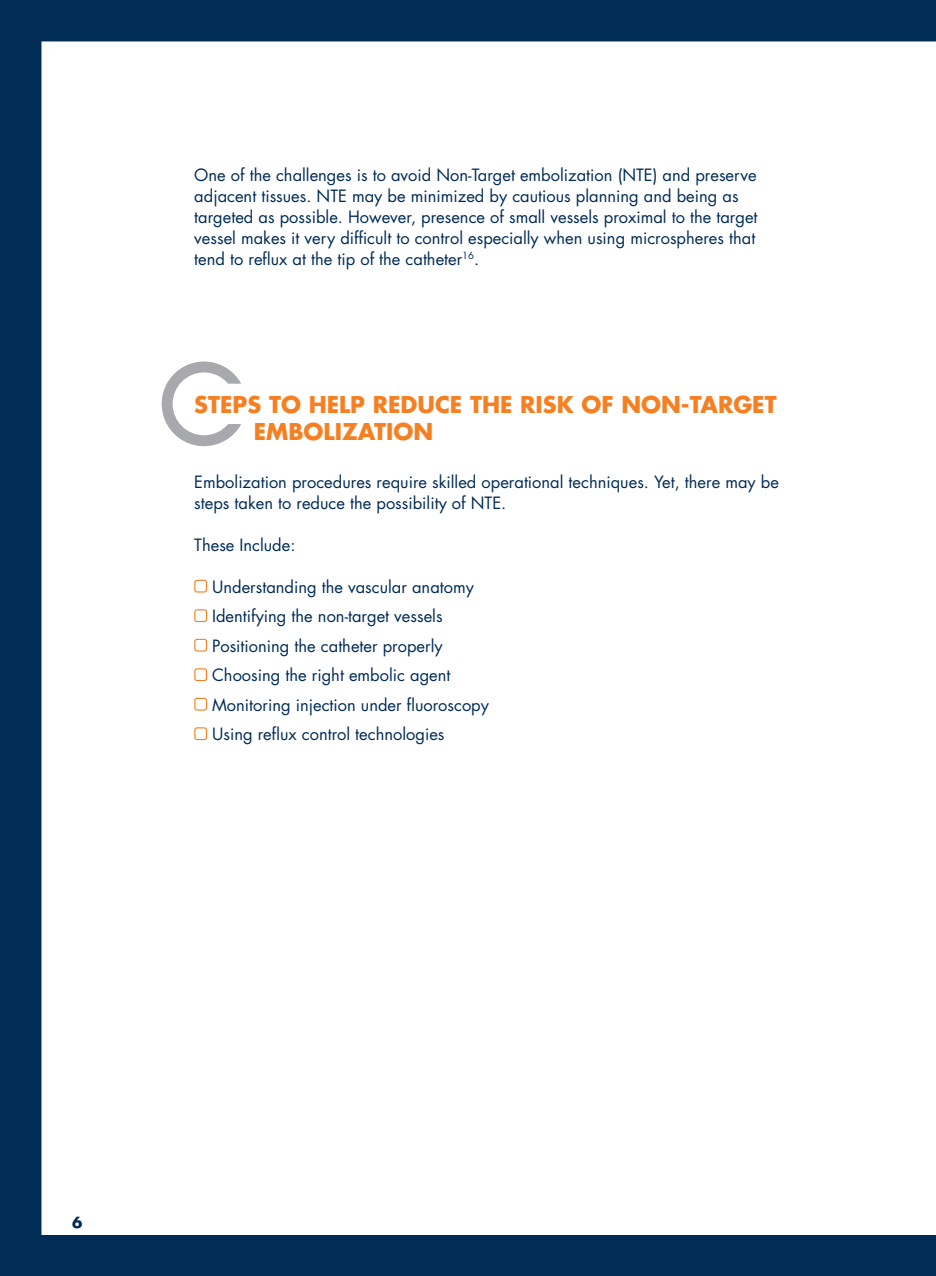
<style>
.page{position:relative;width:936px;height:1276px;background:#fff}
.page>*{position:absolute;margin:0;border:0;box-sizing:border-box;transform-origin:0 0}
.t1{font:700 22.5px/27px "Futura Std";color:#f57f21}
.t2{font:16.5px/21px "Futura Std";color:#002c56}
.t3{font:700 15px "Futura Std";color:#002c56}
</style>
<div class="page">
<div style="left:0;top:0;width:46px;height:1276px;background:linear-gradient(to bottom,#fff,#fff)"></div>
<div style="left:0;top:0;width:913px;height:48px;background:linear-gradient(to right,#fff,#fff)"></div>
<div style="left:901px;top:0;width:34px;height:1276px;background:#fff"></div>
<div style="left:0;top:1235px;width:935px;height:41px;background:#002c56"></div>
<div style="left:0;top:41px;width:41px;height:1194px;background:#002c56"></div>
<div style="left:194px;top:580px;width:13px;height:12px;border:1px solid #f57f21;border-radius:2px"></div>
<div style="left:194px;top:609px;width:13px;height:13px;border:1px solid #f57f21;border-radius:2px"></div>
<div style="left:194px;top:639px;width:13px;height:12px;border:1px solid #f57f21;border-radius:2px"></div>
<div style="left:194px;top:668px;width:13px;height:13px;border:1px solid #f57f21;border-radius:2px"></div>
<div style="left:194px;top:698px;width:13px;height:12px;border:1px solid #f57f21;border-radius:2px"></div>
<div style="left:194px;top:727px;width:13px;height:13px;border:1px solid #f57f21;border-radius:2px"></div>
<svg style="left:162px;top:361px;width:79px;height:85px"></svg>
<div style="left:0;top:0;width:935px;height:41px;background:#002c56"></div>
<p class="t2" style="left:194px;top:164px;width:564px">One of the challenges is to avoid Non-Target embolization (NTE) and preserve adjacent tissues. NTE may be minimized by cautious planning and being as targeted as possible. However, presence of small vessels proximal to the target vessel makes it very difficult to control especially when using microspheres that tend to reflux at the tip of the catheter<sup>16</sup>.</p>
<h1 class="t1" style="left:254px;top:390px;width:524px;text-indent:-60px">STEPS TO HELP REDUCE THE RISK OF NON-TARGET<br>EMBOLIZATION</h1>
<p class="t2" style="left:194px;top:471px;width:586px">Embolization procedures require skilled operational techniques. Yet, there may be steps taken to reduce the possibility of NTE.</p>
<p class="t2" style="left:194px;top:534px;width:103px">These Include:</p>
<p class="t2" style="left:212px;top:572px;width:278px;line-height:29.5px">Understanding the vascular anatomy Identifying the non-target vessels Positioning the catheter properly Choosing the right embolic agent Monitoring injection under fluoroscopy Using reflux control technologies</p>
<p class="t3" style="left:72px;top:1212px;width:12px">6</p>
</div>
